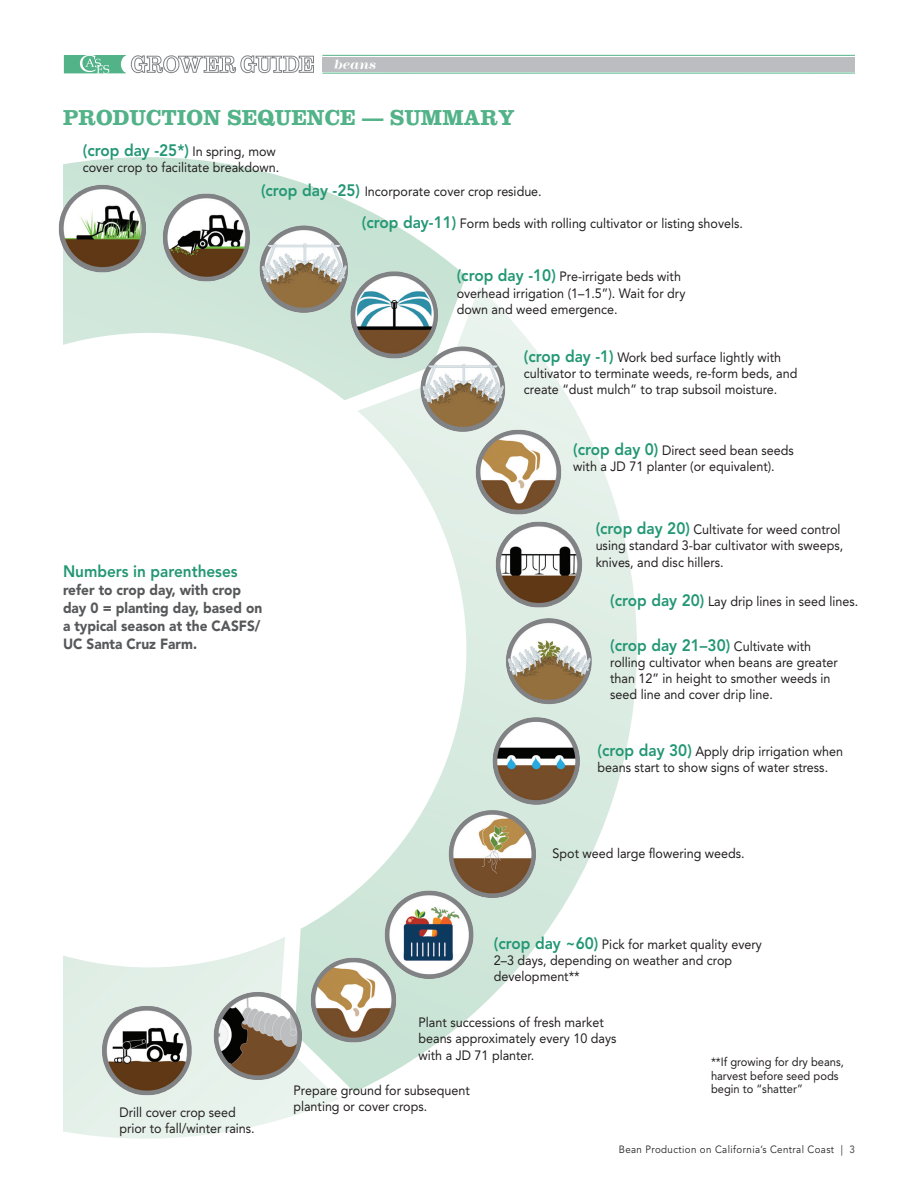
<style>
.page{position:relative;width:918px;height:1188px;background:#fff}
.page>*{position:absolute;margin:0;border:0;box-sizing:border-box;transform-origin:0 0}
.summary_subhead{font:700 22.5px "Clarendon";color:#52b288;scale:.95 1}
.producetion_sequence{font:800 16.5px "Avenir LT Std";color:#239774;scale:.93 1}
.body_copy{font:800 16.5px "Avenir LT Std";color:#239774;scale:.93 1}
.body_copy-2{font:900 14.7px/18px "Avenir LT Std";color:#57585a;scale:.93 1}
.intro_copy{font:italic 700 13.65px "Modern 216";color:#fff}
.producetion_sequence-2{font:13.5px/16.2px "Avenir LT Std";color:#231f20;scale:.93 1}
.producetion_sequence-3{font:12px/13.5px "Avenir LT Std";color:#231f20;scale:.93 1}
.t1{font:10.5px "Avenir LT Std";letter-spacing:.04em;color:#231f20;scale:.93 1}
.s1{font-weight:400;font-size:13.5px;color:#231f20}
.s2{font-weight:800;font-size:16.5px;color:#239774}
.s3{font-weight:500;color:#57585a}
</style>
<div class="page">
<hr style="left:322px;top:55px;width:533px;height:1px;background:#52b288">
<hr style="left:322px;top:73px;width:533px;height:1px;background:#52b288">
<div style="left:323px;top:57px;width:532px;height:14px;background:#bcbdc0"></div>
<svg style="left:64px;top:55px;width:250px;height:19px"></svg>
<svg style="left:300px;top:288px;width:337px;height:804px"></svg>
<svg style="left:63px;top:937px;width:276px;height:202px"></svg>
<svg style="left:63px;top:157px;width:403px;height:243px"></svg>
<img style="left:472px;top:426px;width:93px;height:93px">
<img style="left:58px;top:182px;width:90px;height:95px">
<img style="left:158px;top:192px;width:96px;height:94px">
<img style="left:490px;top:714px;width:93px;height:92px">
<img style="left:380px;top:891px;width:98px;height:91px">
<img style="left:447px;top:810px;width:91px;height:91px">
<img style="left:212px;top:990px;width:92px;height:92px">
<img style="left:97px;top:1001px;width:96px;height:98px">
<img style="left:258px;top:224px;width:91px;height:90px">
<img style="left:418px;top:346px;width:89px;height:86px">
<img style="left:501px;top:618px;width:92px;height:88px">
<img style="left:346px;top:269px;width:96px;height:94px">
<img style="left:307px;top:954px;width:93px;height:93px">
<img style="left:489px;top:517px;width:97px;height:95px">
<p class="intro_copy" style="left:334px;top:57px;width:43px">beans</p>
<p class="summary_subhead" style="left:63px;top:104px;width:477px">PRODUCTION SEQUENCE — SUMMARY</p>
<p class="producetion_sequence" style="left:83px;top:140px;width:209px">(crop day -25*) <span class="s1">In spring, mow</span></p>
<p class="producetion_sequence-2" style="left:83px;top:159px;width:213px">cover crop to facilitate breakdown.</p>
<p class="producetion_sequence-2" style="left:261px;top:183px;width:303px"><span class="s2">(crop day -25)</span> Incorporate cover crop residue.</p>
<p class="producetion_sequence-2" style="left:362px;top:216px;width:411px"><span class="s2">(crop day-11)</span> Form beds with rolling cultivator or listing shovels.</p>
<p class="producetion_sequence-2" style="left:457px;top:269px;width:247px"><span class="s2">(crop day -10)</span> Pre-irrigate beds with overhead irrigation (1–1.5”). Wait for dry down and weed emergence.</p>
<p class="producetion_sequence-2" style="left:524px;top:349px;width:296px"><span class="s2">(crop day -1)</span> Work bed surface lightly with cultivator to terminate weeds, re-form beds, and create “dust mulch” to trap subsoil moisture.</p>
<p class="body_copy" style="left:63px;top:561px;width:189px">Numbers in parentheses</p>
<p class="body_copy-2" style="left:63px;top:580px;width:216px">refer to crop day, with crop day 0 = planting day, based on a typical season at the CASFS/<br>UC Santa Cruz Farm.</p>
<p class="producetion_sequence-2" style="left:119px;top:1105px;width:147px">Drill cover crop seed prior to fall/winter rains.</p>
<p class="producetion_sequence-2" style="left:573px;top:443px;width:239px"><span class="s2">(crop day 0)</span> Direct seed bean seeds with a JD 71 planter (or equivalent).</p>
<p class="producetion_sequence-2" style="left:596px;top:521px;width:268px"><span class="s2">(crop day 20)</span> Cultivate for weed control using standard 3-bar cultivator with sweeps, knives, and disc hillers.</p>
<p class="producetion_sequence-2" style="left:610px;top:594px;width:268px"><span class="s2">(crop day 20)</span> Lay drip lines in seed lines.</p>
<p class="producetion_sequence" style="left:610px;top:635px;width:218px">(crop day 21–30) <span class="s1">Cultivate with</span></p>
<p class="producetion_sequence-2" style="left:610px;top:654px;width:246px">rolling cultivator when beans are greater than 12” in height to smother weeds in seed line and cover drip line.</p>
<p class="producetion_sequence-2" style="left:598px;top:743px;width:265px"><span class="s2">(crop day 30)</span> Apply drip irrigation when beans start to show signs of water stress.</p>
<p class="producetion_sequence-2" style="left:553px;top:845px;width:208px">Spot weed large flowering weeds.</p>
<p class="producetion_sequence-2" style="left:494px;top:936px;width:290px"><span class="s2">(crop day ~60)</span> Pick for market quality every<br>2–3 days, depending on weather and crop development**</p>
<p class="producetion_sequence-2" style="left:418px;top:1015px;width:214px">Plant successions of fresh market beans approximately every 10 days with a JD 71 planter.</p>
<p class="producetion_sequence-2" style="left:293px;top:1082px;width:191px">Prepare ground for subsequent planting or cover crops.</p>
<p class="producetion_sequence-3" style="left:711px;top:1055px;width:144px">**If growing for dry beans, harvest before seed pods begin to “shatter”</p>
<p class="t1" style="left:619px;top:1144px;width:255px">Bean Production on California’s Central Coast | <span class="s3">3</span></p>
</div>
